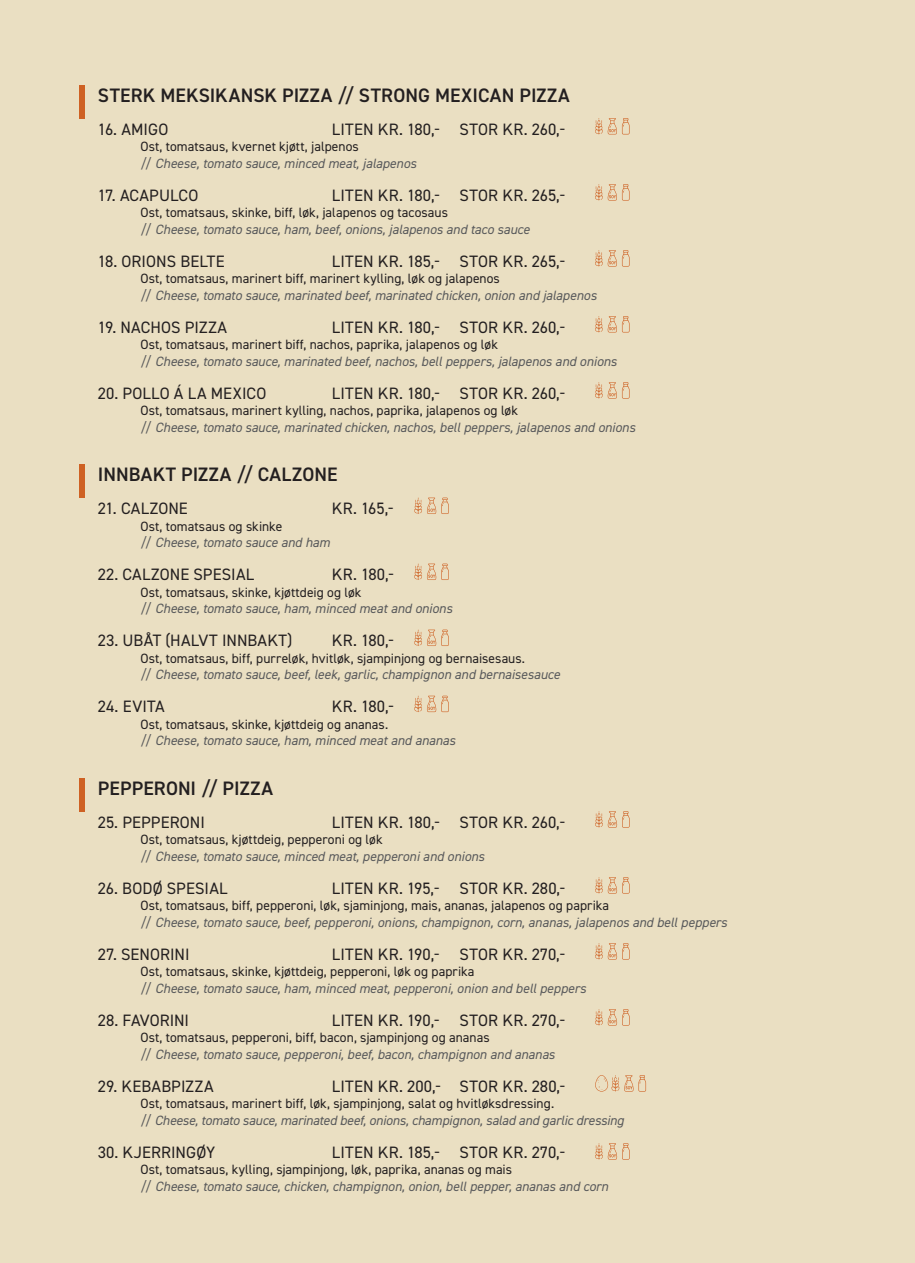
<style>
.page{position:relative;width:915px;height:1263px;background:#fff}
.page>*{position:absolute;margin:0;border:0;box-sizing:border-box;transform-origin:0 0}
.Små_overskrifter{font:600 19.5px "DIN2014";letter-spacing:.005em;color:#231f20}
.Meny_overskrift{font:16.5px "DIN2014";letter-spacing:.005em;color:#231f20}
.Menytekst_engelsk{font:italic 13.5px "DIN2014";color:#57585a}
.Menytekst_norsk{font:13.5px "DIN2014";letter-spacing:.005em;color:#231f20}
.Menytekst_norsk-2{font:italic 13.5px "DIN2014";color:#57585a}
</style>
<div class="page">
<div style="left:0;top:0;width:914px;height:1263px;background:#eadfc2"></div>
<div style="left:79px;top:85px;width:6px;height:33px;background:#ce6123"></div>
<div style="left:79px;top:465px;width:6px;height:33px;background:#ce6123"></div>
<div style="left:79px;top:778px;width:6px;height:33px;background:#ce6123"></div>
<svg style="left:595px;top:118px;width:34px;height:16px"></svg>
<svg style="left:595px;top:184px;width:34px;height:17px"></svg>
<svg style="left:595px;top:250px;width:34px;height:17px"></svg>
<svg style="left:595px;top:316px;width:34px;height:16px"></svg>
<svg style="left:595px;top:382px;width:34px;height:17px"></svg>
<svg style="left:414px;top:498px;width:34px;height:16px"></svg>
<svg style="left:414px;top:564px;width:34px;height:16px"></svg>
<svg style="left:414px;top:630px;width:34px;height:16px"></svg>
<svg style="left:414px;top:696px;width:34px;height:16px"></svg>
<svg style="left:595px;top:811px;width:34px;height:17px"></svg>
<svg style="left:595px;top:877px;width:34px;height:16px"></svg>
<svg style="left:595px;top:943px;width:34px;height:16px"></svg>
<svg style="left:595px;top:1009px;width:34px;height:16px"></svg>
<svg style="left:595px;top:1143px;width:34px;height:17px"></svg>
<svg style="left:595px;top:1075px;width:51px;height:16px"></svg>
<p class="Små_overskrifter" style="left:98px;top:82px;width:473px">STERK MEKSIKANSK PIZZA // STRONG MEXICAN PIZZA</p>
<p class="Meny_overskrift" style="left:98px;top:119px;width:72px">16. AMIGO</p>
<p class="Meny_overskrift" style="left:332px;top:119px;width:234px">LITEN KR. 180,- STOR KR. 260,-</p>
<p class="Menytekst_norsk" style="left:140px;top:138px;width:220px">Ost, tomatsaus, kvernet kjøtt, jalpenos</p>
<p class="Menytekst_engelsk" style="left:140px;top:154px;width:277px">// Cheese, tomato sauce, minced meat, jalapenos</p>
<p class="Meny_overskrift" style="left:98px;top:185px;width:102px">17. ACAPULCO</p>
<p class="Meny_overskrift" style="left:332px;top:185px;width:234px">LITEN KR. 180,- STOR KR. 265,-</p>
<p class="Menytekst_norsk" style="left:140px;top:204px;width:309px">Ost, tomatsaus, skinke, biff, løk, jalapenos og tacosaus</p>
<p class="Menytekst_engelsk" style="left:140px;top:220px;width:391px">// Cheese, tomato sauce, ham, beef, onions, jalapenos and taco sauce</p>
<p class="Meny_overskrift" style="left:98px;top:251px;width:128px">18. ORIONS BELTE</p>
<p class="Meny_overskrift" style="left:332px;top:251px;width:234px">LITEN KR. 185,- STOR KR. 265,-</p>
<p class="Menytekst_norsk" style="left:140px;top:270px;width:361px">Ost, tomatsaus, marinert biff, marinert kylling, løk og jalapenos</p>
<p class="Menytekst_engelsk" style="left:140px;top:286px;width:457px">// Cheese, tomato sauce, marinated beef, marinated chicken, onion and jalapenos</p>
<p class="Meny_overskrift" style="left:98px;top:317px;width:131px">19. NACHOS PIZZA</p>
<p class="Meny_overskrift" style="left:332px;top:317px;width:234px">LITEN KR. 180,- STOR KR. 260,-</p>
<p class="Menytekst_norsk" style="left:140px;top:336px;width:359px">Ost, tomatsaus, marinert biff, nachos, paprika, jalapenos og løk</p>
<p class="Menytekst_engelsk" style="left:140px;top:352px;width:478px">// Cheese, tomato sauce, marinated beef, nachos, bell peppers, jalapenos and onions</p>
<p class="Meny_overskrift" style="left:98px;top:383px;width:170px">20. POLLO Á LA MEXICO</p>
<p class="Meny_overskrift" style="left:332px;top:383px;width:234px">LITEN KR. 180,- STOR KR. 260,-</p>
<p class="Menytekst_norsk" style="left:140px;top:402px;width:379px">Ost, tomatsaus, marinert kylling, nachos, paprika, jalapenos og løk</p>
<p class="Menytekst_engelsk" style="left:140px;top:418px;width:496px">// Cheese, tomato sauce, marinated chicken, nachos, bell peppers, jalapenos and onions</p>
<p class="Små_overskrifter" style="left:98px;top:461px;width:241px">INNBAKT PIZZA // CALZONE</p>
<p class="Meny_overskrift" style="left:98px;top:498px;width:91px">21. CALZONE</p>
<p class="Meny_overskrift" style="left:332px;top:498px;width:63px">KR. 165,-</p>
<p class="Menytekst_norsk" style="left:140px;top:517px;width:143px">Ost, tomatsaus og skinke</p>
<p class="Menytekst_engelsk" style="left:140px;top:534px;width:191px">// Cheese, tomato sauce and ham</p>
<p class="Meny_overskrift" style="left:98px;top:564px;width:158px">22. CALZONE SPESIAL</p>
<p class="Meny_overskrift" style="left:332px;top:564px;width:63px">KR. 180,-</p>
<p class="Menytekst_norsk" style="left:140px;top:583px;width:222px">Ost, tomatsaus, skinke, kjøttdeig og løk</p>
<p class="Menytekst_engelsk" style="left:140px;top:600px;width:313px">// Cheese, tomato sauce, ham, minced meat and onions</p>
<p class="Meny_overskrift" style="left:98px;top:630px;width:196px">23. UBÅT (HALVT INNBAKT)</p>
<p class="Meny_overskrift" style="left:332px;top:630px;width:63px">KR. 180,-</p>
<p class="Menytekst_norsk" style="left:140px;top:649px;width:386px">Ost, tomatsaus, biff, purreløk, hvitløk, sjampinjong og bernaisesaus.</p>
<p class="Menytekst_engelsk" style="left:140px;top:666px;width:421px">// Cheese, tomato sauce, beef, leek, garlic, champignon and bernaisesauce</p>
<p class="Meny_overskrift" style="left:98px;top:696px;width:68px">24. EVITA</p>
<p class="Meny_overskrift" style="left:332px;top:696px;width:63px">KR. 180,-</p>
<p class="Menytekst_norsk" style="left:140px;top:715px;width:249px">Ost, tomatsaus, skinke, kjøttdeig og ananas.</p>
<p class="Menytekst_engelsk" style="left:140px;top:732px;width:316px">// Cheese, tomato sauce, ham, minced meat and ananas</p>
<p class="Små_overskrifter" style="left:98px;top:775px;width:176px">PEPPERONI // PIZZA</p>
<p class="Meny_overskrift" style="left:98px;top:812px;width:108px">25. PEPPERONI</p>
<p class="Meny_overskrift" style="left:332px;top:812px;width:234px">LITEN KR. 180,- STOR KR. 260,-</p>
<p class="Menytekst_norsk" style="left:140px;top:831px;width:244px">Ost, tomatsaus, kjøttdeig, pepperoni og løk</p>
<p class="Menytekst_norsk-2" style="left:140px;top:847px;width:345px">// Cheese, tomato sauce, minced meat, pepperoni and onions</p>
<p class="Meny_overskrift" style="left:98px;top:878px;width:131px">26. BODØ SPESIAL</p>
<p class="Meny_overskrift" style="left:332px;top:878px;width:235px">LITEN KR. 195,- STOR KR. 280,-</p>
<p class="Menytekst_norsk" style="left:140px;top:897px;width:470px">Ost, tomatsaus, biff, pepperoni, løk, sjaminjong, mais, ananas, jalapenos og paprika</p>
<p class="Menytekst_engelsk" style="left:140px;top:913px;width:588px">// Cheese, tomato sauce, beef, pepperoni, onions, champignon, corn, ananas, jalapenos and bell peppers</p>
<p class="Meny_overskrift" style="left:98px;top:944px;width:93px">27. SENORINI</p>
<p class="Meny_overskrift" style="left:332px;top:944px;width:234px">LITEN KR. 190,- STOR KR. 270,-</p>
<p class="Menytekst_norsk" style="left:140px;top:963px;width:335px">Ost, tomatsaus, skinke, kjøttdeig, pepperoni, løk og paprika</p>
<p class="Menytekst_engelsk" style="left:140px;top:979px;width:447px">// Cheese, tomato sauce, ham, minced meat, pepperoni, onion and bell peppers</p>
<p class="Meny_overskrift" style="left:98px;top:1010px;width:93px">28. FAVORINI</p>
<p class="Meny_overskrift" style="left:332px;top:1010px;width:234px">LITEN KR. 190,- STOR KR. 270,-</p>
<p class="Menytekst_norsk" style="left:140px;top:1029px;width:350px">Ost, tomatsaus, pepperoni, biff, bacon, sjampinjong og ananas</p>
<p class="Menytekst_engelsk" style="left:140px;top:1045px;width:416px">// Cheese, tomato sauce, pepperoni, beef, bacon, champignon and ananas</p>
<p class="Meny_overskrift" style="left:98px;top:1076px;width:117px">29. KEBABPIZZA</p>
<p class="Meny_overskrift" style="left:332px;top:1076px;width:235px">LITEN KR. 200,- STOR KR. 280,-</p>
<p class="Menytekst_norsk" style="left:140px;top:1095px;width:415px">Ost, tomatsaus, marinert biff, løk, sjampinjong, salat og hvitløksdressing.</p>
<p class="Menytekst_engelsk" style="left:140px;top:1111px;width:485px">// Cheese, tomato sauce, marinated beef, onions, champignon, salad and garlic dressing</p>
<p class="Meny_overskrift" style="left:98px;top:1142px;width:119px">30. KJERRINGØY</p>
<p class="Meny_overskrift" style="left:332px;top:1142px;width:234px">LITEN KR. 185,- STOR KR. 270,-</p>
<p class="Menytekst_norsk" style="left:140px;top:1161px;width:373px">Ost, tomatsaus, kylling, sjampinjong, løk, paprika, ananas og mais</p>
<p class="Menytekst_engelsk" style="left:140px;top:1177px;width:469px">// Cheese, tomato sauce, chicken, champignon, onion, bell pepper, ananas and corn</p>
</div>
